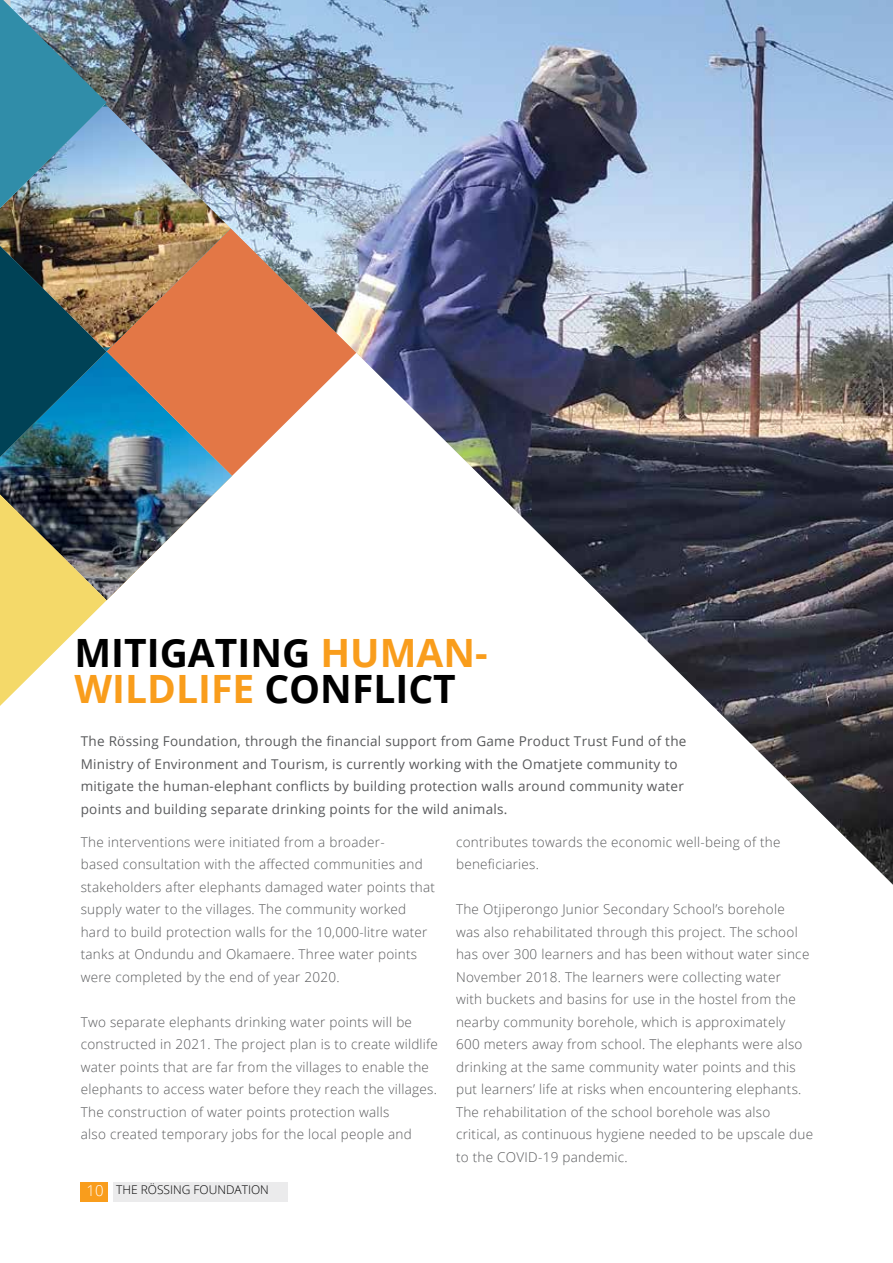
<style>
.page{position:relative;width:893px;height:1263px;background:#fff}
.page>*{position:absolute;margin:0;border:0;box-sizing:border-box;transform-origin:0 0}
.t1{font:700 39px/36px "Open Sans";color:#000}
.t2{font:300 13.5px/22.5px "Open Sans";letter-spacing:.02em;color:#58595b}
.t3{font:13.5px/22.5px "Open Sans";letter-spacing:.02em;color:#58595b}
.t4{font:300 12px "Open Sans";color:#000}
.s1{color:#f99d1c}
.s2{font-size:15px;color:#fff}
</style>
<div class="page">
<img style="left:11px;top:0;width:882px;height:885px">
<img style="left:0;top:0;width:107px;height:208px">
<div style="left:81px;top:1182px;width:27px;height:20px;background:#f99d1c"></div>
<div style="left:114px;top:1182px;width:174px;height:20px;background:#ebebec"></div>
<h1 class="t1" style="left:75px;top:634px;width:415px">MITIGATING <span class="s1">HUMAN-<br>WILDLIFE</span> CONFLICT</h1>
<p class="t3" style="left:81px;top:730px;width:607px">The Rössing Foundation, through the financial support from Game Product Trust Fund of the Ministry of Environment and Tourism, is currently working with the Omatjete community to mitigate the human-elephant conflicts by building protection walls around community water points and building separate drinking points for the wild animals.</p>
<p class="t2" style="left:81px;top:830px;width:356px">The interventions were initiated from a broader-<br>based consultation with the affected communities and stakeholders after elephants damaged water points that supply water to the villages. The community worked hard to build protection walls for the 10,000-litre water tanks at Ondundu and Okamaere. Three water points were completed by the end of year 2020.</p>
<p class="t2" style="left:81px;top:1010px;width:359px">Two separate elephants drinking water points will be constructed in 2021. The project plan is to create wildlife water points that are far from the villages to enable the elephants to access water before they reach the villages.<br>The construction of water points protection walls<br>also created temporary jobs for the local people and</p>
<p class="t4" style="left:86px;top:1181px;width:184px"><span class="s2">10</span> THE RÖSSING FOUNDATION</p>
<p class="t2" style="left:456px;top:830px;width:326px">contributes towards the economic well-being of the beneficiaries.</p>
<p class="t2" style="left:456px;top:897px;width:359px">The Otjiperongo Junior Secondary School’s borehole<br>was also rehabilitated through this project. The school has over 300 learners and has been without water since November 2018. The learners were collecting water<br>with buckets and basins for use in the hostel from the nearby community borehole, which is approximately<br>600 meters away from school. The elephants were also drinking at the same community water points and this put learners’ life at risks when encountering elephants.<br>The rehabilitation of the school borehole was also critical, as continuous hygiene needed to be upscale due to the COVID-19 pandemic.</p>
</div>
